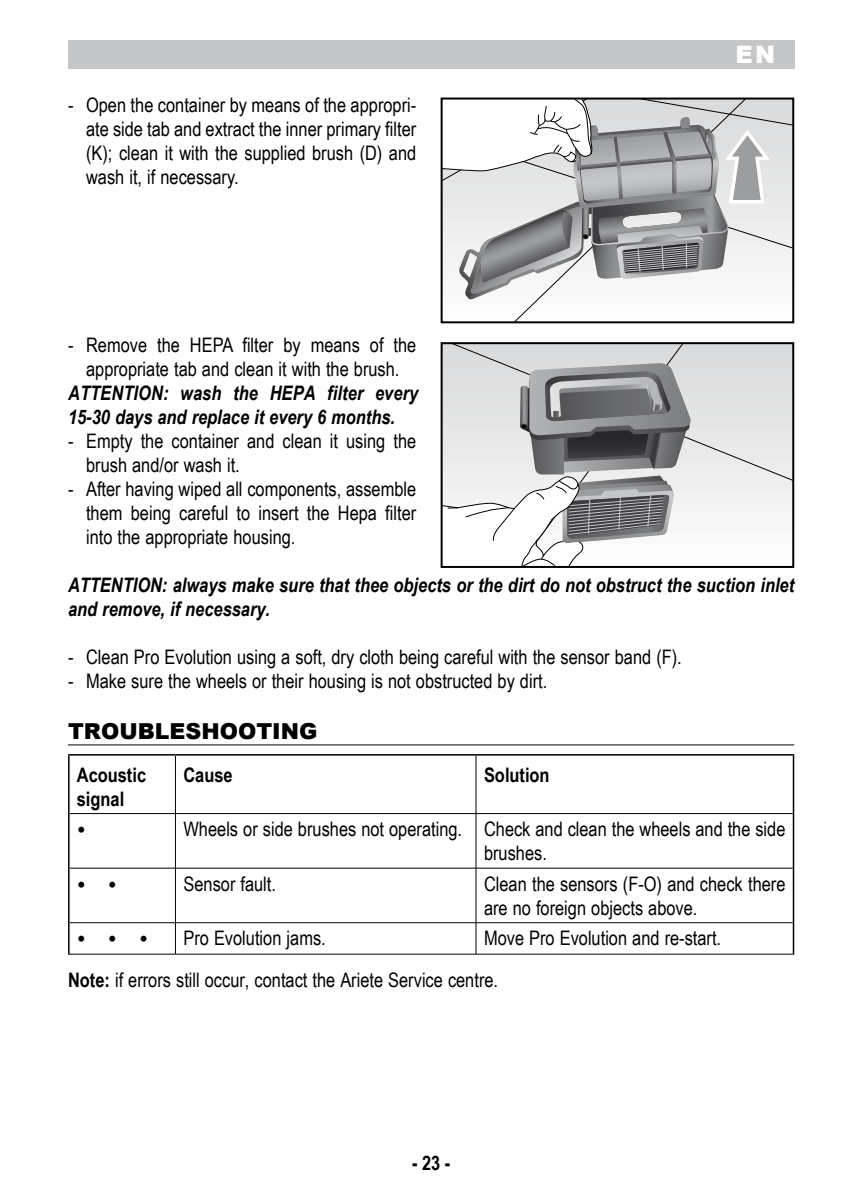
<style>
.page{position:relative;width:851px;height:1191px;background:#fff}
.page>*{position:absolute;margin:0;border:0;box-sizing:border-box;transform-origin:0 0}
.t1{font:900 24px "Arial";color:#fff}
.t2{font:900 22px "Arial";color:#000}
.t3{font:20px/24px "Arial Narrow";color:#000}
.t4{font:italic 700 20px/24px "Arial Narrow";color:#000}
.t5{font:700 20px/24px "Arial Narrow";color:#000}
.t6{font:20px "Wingdings";color:#000}
.s1{font-weight:700}
</style>
<div class="page">
<div style="left:68px;top:40px;width:726px;height:29px;background:#c5c6c8"></div>
<hr style="left:68px;top:744px;width:726px;height:1px;background:#000">
<hr style="left:68px;top:754px;width:107px;height:1px;background:#000">
<hr style="left:68px;top:755px;width:2px;height:58px;background:#000">
<hr style="left:175px;top:754px;width:301px;height:1px;background:#000">
<hr style="left:476px;top:754px;width:318px;height:1px;background:#000">
<hr style="left:792px;top:755px;width:2px;height:58px;background:#000">
<hr style="left:68px;top:813px;width:2px;height:55px;background:#000">
<hr style="left:792px;top:813px;width:2px;height:55px;background:#000">
<hr style="left:68px;top:868px;width:2px;height:54px;background:#000">
<hr style="left:792px;top:868px;width:2px;height:54px;background:#000">
<hr style="left:68px;top:922px;width:2px;height:32px;background:#000">
<hr style="left:792px;top:922px;width:2px;height:32px;background:#000">
<hr style="left:175px;top:755px;width:1px;height:58px;background:#000">
<hr style="left:475px;top:755px;width:1px;height:58px;background:#000">
<hr style="left:70px;top:813px;width:105px;height:1px;background:#000">
<hr style="left:175px;top:813px;width:301px;height:1px;background:#000">
<hr style="left:175px;top:814px;width:1px;height:54px;background:#000">
<hr style="left:476px;top:813px;width:316px;height:1px;background:#000">
<hr style="left:475px;top:814px;width:1px;height:54px;background:#000">
<hr style="left:70px;top:867px;width:105px;height:1px;background:#000">
<hr style="left:175px;top:867px;width:301px;height:1px;background:#000">
<hr style="left:175px;top:868px;width:1px;height:54px;background:#000">
<hr style="left:476px;top:867px;width:316px;height:1px;background:#000">
<hr style="left:475px;top:868px;width:1px;height:54px;background:#000">
<hr style="left:70px;top:922px;width:105px;height:1px;background:#000">
<hr style="left:175px;top:922px;width:301px;height:1px;background:#000">
<hr style="left:175px;top:923px;width:1px;height:31px;background:#000">
<hr style="left:476px;top:922px;width:316px;height:1px;background:#000">
<hr style="left:475px;top:923px;width:1px;height:31px;background:#000">
<hr style="left:68px;top:953px;width:107px;height:1px;background:#000">
<hr style="left:175px;top:953px;width:301px;height:1px;background:#000">
<hr style="left:476px;top:953px;width:318px;height:1px;background:#000">
<div style="left:441px;top:343px;width:352px;height:224px;background:#f6f6f7"></div>
<svg style="left:693px;top:345px;width:98px;height:136px"></svg>
<svg style="left:443px;top:345px;width:250px;height:220px"></svg>
<div style="left:440px;top:342px;width:354px;height:226px;border:2px solid #000"></div>
<svg style="left:443px;top:101px;width:348px;height:199px"></svg>
<div style="left:440px;top:98px;width:354px;height:225px;border:2px solid #000"></div>
<p class="t3" style="left:86px;top:92px;width:331px;text-align:justify;text-indent:-18px">- Open the container by means of the appropri&shy;ate side tab and extract the inner primary filter (K); clean it with the supplied brush (D) and wash it, if necessary.</p>
<p class="t1" style="left:735px;top:37px;width:41px">EN</p>
<p class="t3" style="left:68px;top:332px;width:349px;text-align:center">- Remove the HEPA filter by means of the appropriate tab and clean it with the brush.</p>
<p class="t4" style="left:68px;top:380px;width:352px">ATTENTION: wash the HEPA filter every<br>15-30 days and replace it every 6 months.</p>
<p class="t3" style="left:86px;top:428px;width:331px;text-indent:-18px">- Empty the container and clean it using the brush and/or wash it.</p>
<p class="t3" style="left:86px;top:476px;width:331px;text-align:justify;text-indent:-18px">- After having wiped all components, assemble them being careful to insert the Hepa filter into the appropriate housing.</p>
<p class="t4" style="left:68px;top:572px;width:727px">ATTENTION: always make sure that thee objects or the dirt do not obstruct the suction inlet and remove, if necessary.</p>
<p class="t3" style="left:68px;top:644px;width:615px">- Clean Pro Evolution using a soft, dry cloth being careful with the sensor band (F).</p>
<p class="t3" style="left:68px;top:668px;width:480px">- Make sure the wheels or their housing is not obstructed by dirt.</p>
<p class="t2" style="left:68px;top:715px;width:251px">TROUBLESHOOTING</p>
<p class="t5" style="left:77px;top:761px;width:71px">Acoustic signal</p>
<p class="t5" style="left:183px;top:761px;width:51px">Cause</p>
<p class="t5" style="left:484px;top:761px;width:67px">Solution</p>
<p class="t6" style="left:77px;top:819px;width:11px">•</p>
<p class="t3" style="left:484px;top:816px;width:303px;text-indent:-300px">Wheels or side brushes not operating. Check and clean the wheels and the side brushes.</p>
<p class="t3" style="left:183px;top:871px;width:94px">Sensor fault.</p>
<p class="t3" style="left:484px;top:871px;width:303px">Clean the sensors (F-O) and check there are no foreign objects above.</p>
<p class="t6" style="left:77px;top:928px;width:73px">• • •</p>
<p class="t3" style="left:183px;top:925px;width:144px">Pro Evolution jams.</p>
<p class="t3" style="left:68px;top:916px;width:654px;line-height:42px;text-indent:416px">Move Pro Evolution and re-start.<br><span class="s1">Note:</span> if errors still occur, contact the Ariete Service centre.</p>
<p class="t5" style="left:412px;top:1150px;width:40px">- 23 -</p>
</div>
